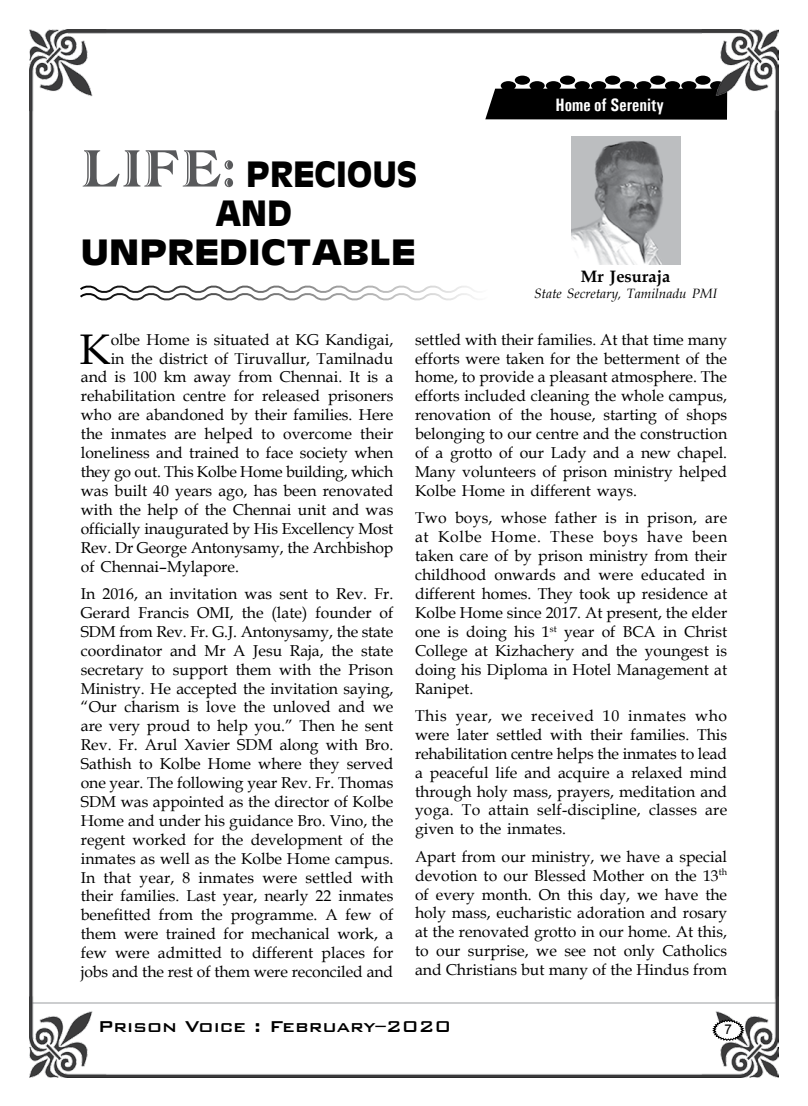
<style>
.page{position:relative;width:808px;height:1106px;background:#fff}
.page>*{position:absolute;margin:0;border:0;box-sizing:border-box;transform-origin:0 0}
.t1{font:42.75px "Book Antiqua";color:#000}
.t2{font:700 34.05px/39.2px "Antique Olive";color:#000;text-align:center}
.t3{font:500 21px "Bank Gothic BT";color:#000}
.t4{font:700 18px "Univers Condensed";color:#fff;scale:.93 1}
.t5{font:700 16.5px "Book Antiqua";color:#000}
.t6{font:15.75px/18.9px "Book Antiqua";color:#000;text-align:justify}
.t7{font:italic 13.5px "Book Antiqua";color:#000}
.t8{font:13.5px "Arial";color:#000}
.s1{font-family:"Atlantic Inline";font-weight:400;font-size:50.85px;color:#58595b}
</style>
<div class="page">
<img style="left:30px;top:30px;width:748px;height:1047px">
<svg style="left:711px;top:1018px;width:34px;height:23px"></svg>
<img style="left:571px;top:136px;width:109px;height:128px">
<svg style="left:79px;top:284px;width:410px;height:18px"></svg>
<h2 class="t2" style="left:81px;top:154px;width:338px"><span class="s1">Life:</span> PRECIOUS<br>AND<br>UNPREDICTABLE</h2>
<p class="t4" style="left:556px;top:94px;width:118px">Home of Serenity</p>
<p class="t5" style="left:581px;top:265px;width:91px">Mr Jesuraja</p>
<p class="t7" style="left:534px;top:284px;width:185px">State Secretary, Tamilnadu PMI</p>
<h1 class="t1" style="left:80px;top:319px;width:33px">K</h1>
<p class="t6" style="left:111px;top:329px;width:284px">olbe Home is situated at KG Kandigai,</p>
<p class="t6" style="left:111px;top:348px;width:284px">in the district of Tiruvallur, Tamilnadu</p>
<p class="t6" style="left:81px;top:367px;width:314px">and is 100 km away from Chennai. It is a</p>
<p class="t6" style="left:81px;top:386px;width:314px">rehabilitation centre for released prisoners</p>
<p class="t6" style="left:81px;top:405px;width:314px">who are abandoned by their families. Here</p>
<p class="t6" style="left:81px;top:424px;width:314px">the inmates are helped to overcome their</p>
<p class="t6" style="left:81px;top:443px;width:314px">loneliness and trained to face society when</p>
<p class="t6" style="left:81px;top:462px;width:314px">they go out. This Kolbe Home building, which</p>
<p class="t6" style="left:81px;top:481px;width:314px">was built 40 years ago, has been renovated</p>
<p class="t6" style="left:81px;top:499px;width:314px">with the help of the Chennai unit and was</p>
<p class="t6" style="left:81px;top:518px;width:314px">officially inaugurated by His Excellency Most</p>
<p class="t6" style="left:81px;top:537px;width:314px">Rev. Dr George Antonysamy, the Archbishop</p>
<p class="t6" style="left:81px;top:556px;width:160px">of Chennai–Mylapore.</p>
<p class="t6" style="left:81px;top:584px;width:314px">In 2016, an invitation was sent to Rev. Fr.<br>Gerard Francis OMI, the (late) founder of SDM from Rev. Fr. G.J. Antonysamy, the state coordinator and Mr A Jesu Raja, the state secretary to support them with the Prison Ministry. He accepted the invitation saying, “Our charism is love the unloved and we are very proud to help you.” Then he sent Rev. Fr. Arul Xavier SDM along with Bro.<br>Sathish to Kolbe Home where they served one year. The following year Rev. Fr. Thomas SDM was appointed as the director of Kolbe Home and under his guidance Bro. Vino, the regent worked for the development of the inmates as well as the Kolbe Home campus.<br>In that year, 8 inmates were settled with their families. Last year, nearly 22 inmates benefitted from the programme. A few of them were trained for mechanical work, a few were admitted to different places for jobs and the rest of them were reconciled and</p>
<p class="t6" style="left:415px;top:329px;width:314px">settled with their families. At that time many efforts were taken for the betterment of the home, to provide a pleasant atmosphere. The efforts included cleaning the whole campus, renovation of the house, starting of shops belonging to our centre and the construction of a grotto of our Lady and a new chapel.<br>Many volunteers of prison ministry helped Kolbe Home in different ways.</p>
<p class="t6" style="left:415px;top:508px;width:314px">Two boys, whose father is in prison, are at Kolbe Home. These boys have been taken care of by prison ministry from their childhood onwards and were educated in different homes. They took up residence at Kolbe Home since 2017. At present, the elder one is doing his 1<sup>st</sup> year of BCA in Christ College at Kizhachery and the youngest is doing his Diploma in Hotel Management at Ranipet.</p>
<p class="t6" style="left:415px;top:705px;width:314px">This year, we received 10 inmates who were later settled with their families. This rehabilitation centre helps the inmates to lead a peaceful life and acquire a relaxed mind through holy mass, prayers, meditation and yoga. To attain self-discipline, classes are given to the inmates.</p>
<p class="t6" style="left:415px;top:846px;width:314px">Apart from our ministry, we have a special devotion to our Blessed Mother on the 13<sup>th </sup>of every month. On this day, we have the holy mass, eucharistic adoration and rosary at the renovated grotto in our home. At this, to our surprise, we see not only Catholics and Christians but many of the Hindus from</p>
<h3 class="t3" style="left:98px;top:1015px;width:355px">Prison Voice : February–2020</h3>
<p class="t8" style="left:724px;top:1020px;width:9px">7</p>
</div>
